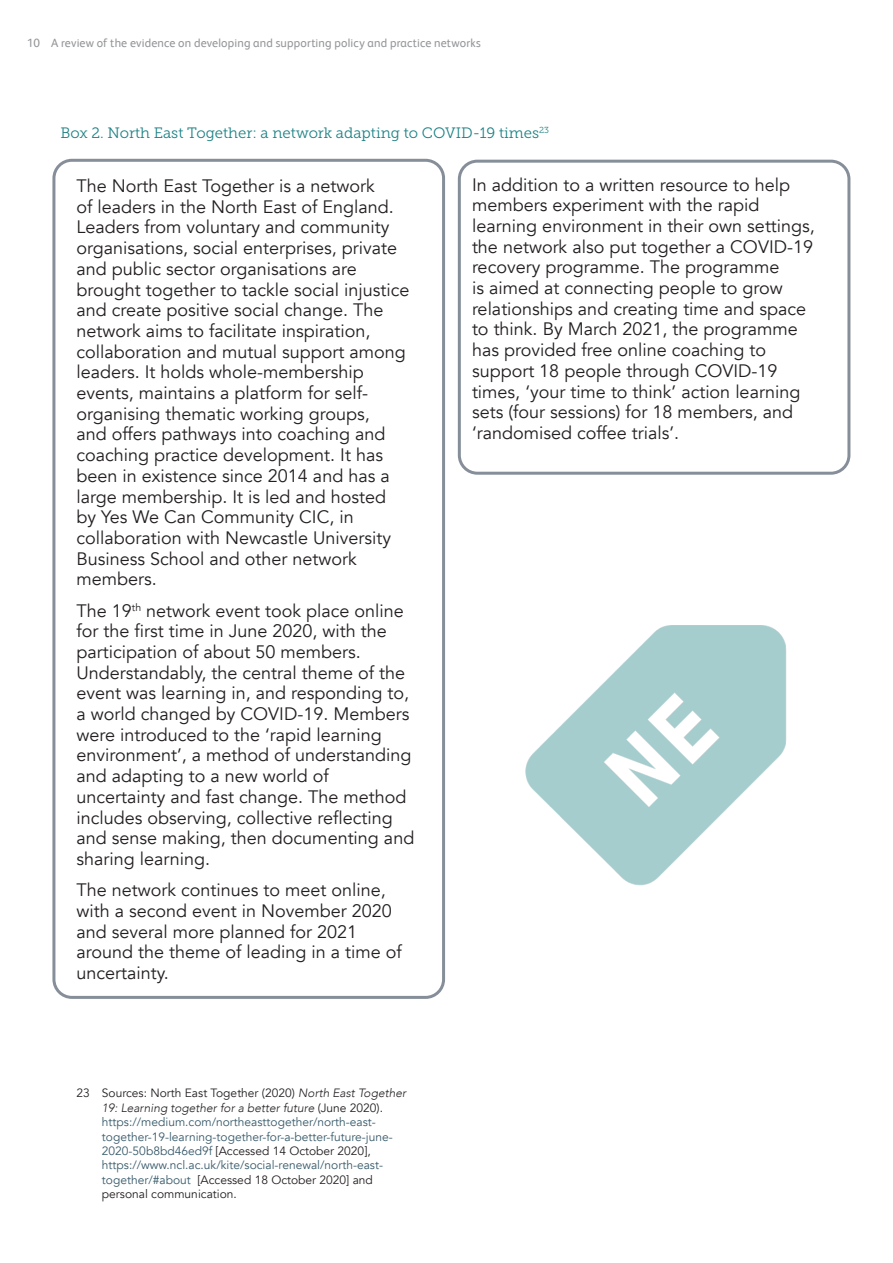
<style>
.page{position:relative;width:893px;height:1263px;background:#fff}
.page>*{position:absolute;margin:0;border:0;box-sizing:border-box;transform-origin:0 0}
.Body_Text{font:18px/20.7px "Avenir";color:#231f20}
.t1{font:15px "Museo Slab 300";color:#1d8184}
.Footnote_text{font:12px/14.4px "Avenir";color:#385a6a}
.t2{font:12px "FS Albert";letter-spacing:.015em;color:#939598}
.s1{color:#231f20}
.s2{font-weight:300;font-style:italic;color:#231f20}
</style>
<div class="page">
<svg style="left:525px;top:625px;width:262px;height:261px;fill:#a6cdce"></svg>
<div style="left:52px;top:159px;width:393px;height:840px;border:3px solid #858e99;border-radius:18px"></div>
<div style="left:458px;top:160px;width:392px;height:315px;border:3px solid #858e99;border-radius:18px"></div>
<p class="t2" style="left:27px;top:36px;width:455px">10 A review of the evidence on developing and supporting policy and practice networks</p>
<p class="t1" style="left:77px;top:122px;width:147px">to COVID-19 times<sup>23</sup></p>
<p class="t1" style="left:60px;top:125px;width:490px">Box 2. North East Together: a network adapting to COVID-19 times<sup>23</sup></p>
<p class="Body_Text" style="left:77px;top:176px;width:334px">The North East Together is a network<br>of leaders in the North East of England.<br>Leaders from voluntary and community organisations, social enterprises, private and public sector organisations are brought together to tackle social injustice and create positive social change. The network aims to facilitate inspiration, collaboration and mutual support among leaders. It holds whole-membership events, maintains a platform for self&shy;organising thematic working groups,<br>and offers pathways into coaching and coaching practice development. It has been in existence since 2014 and has a large membership. It is led and hosted by Yes We Can Community CIC, in collaboration with Newcastle University Business School and other network members.</p>
<p class="Body_Text" style="left:77px;top:600px;width:339px">The 19<sup>th</sup> network event took place online for the first time in June 2020, with the participation of about 50 members.<br>Understandably, the central theme of the event was learning in, and responding to, a world changed by COVID-19. Members were introduced to the ‘rapid learning environment’, a method of understanding and adapting to a new world of uncertainty and fast change. The method includes observing, collective reflecting and sense making, then documenting and sharing learning.</p>
<p class="Body_Text" style="left:77px;top:880px;width:327px">The network continues to meet online, with a second event in November 2020 and several more planned for 2021 around the theme of leading in a time of uncertainty.</p>
<p class="Footnote_text" style="left:102px;top:1086px;width:306px;text-indent:-25px"><span class="s1">23 Sources: North East Together (2020)</span> <span class="s2">North East Together 19: Learning together for a better future</span> <span class="s1">(June 2020). </span>https://medium.com/northeasttogether/north-east&shy;together-19-learning-together-for-a-better-future-june-2020-50b8bd46ed9f <span class="s1">[Accessed 14 October 2020], </span>https://www.ncl.ac.uk/kite/social-renewal/north-east&shy;together/#about <span class="s1">[Accessed 18 October 2020] and personal communication.</span></p>
<p class="Body_Text" style="left:472px;top:174px;width:344px">In addition to a written resource to help members experiment with the rapid learning environment in their own settings, the network also put together a COVID-19 recovery programme. The programme<br>is aimed at connecting people to grow relationships and creating time and space to think. By March 2021, the programme has provided free online coaching to support 18 people through COVID-19 times, ‘your time to think’ action learning sets (four sessions) for 18 members, and ‘randomised coffee trials’.</p>
</div>
